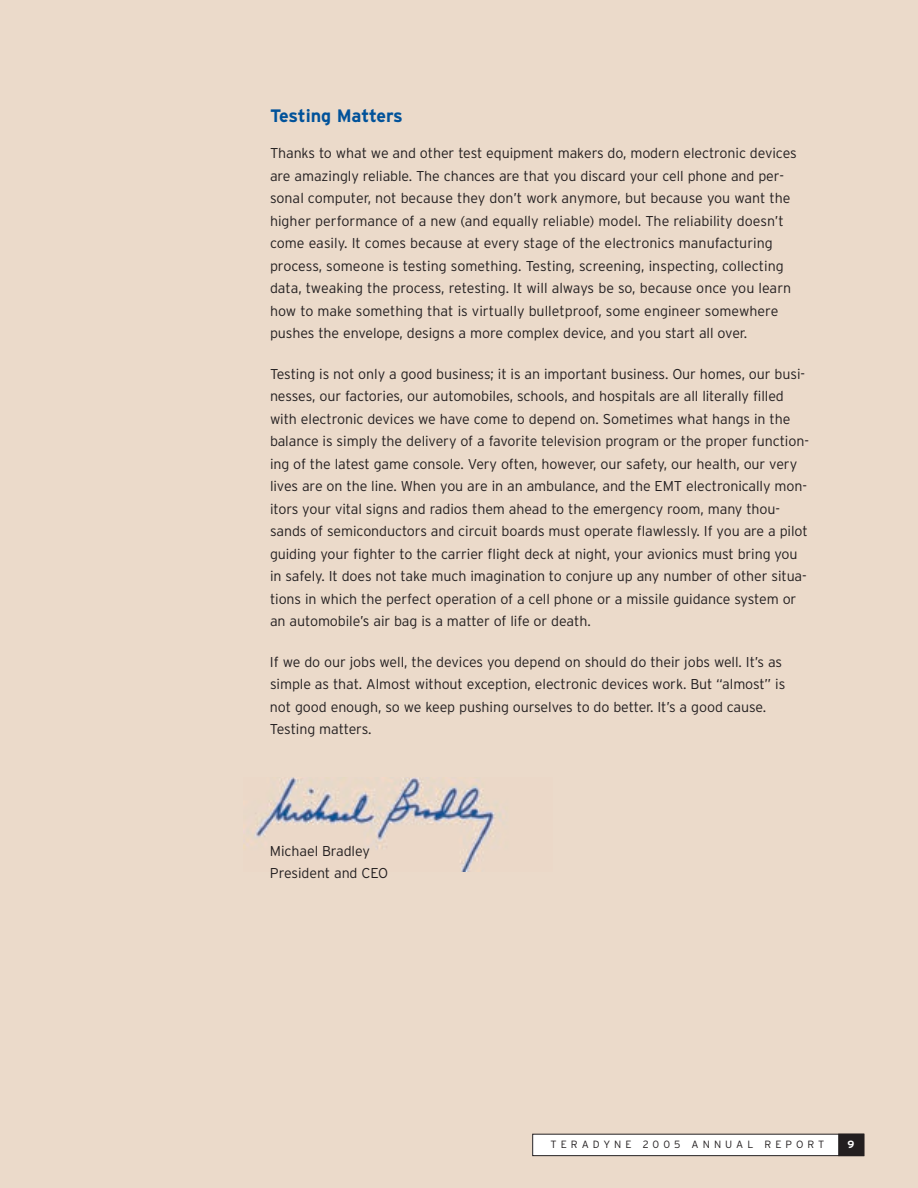
<style>
.page{position:relative;width:918px;height:1188px;background:#ebdaca}
.page>*{position:absolute;margin:0;border:0;box-sizing:border-box;transform-origin:0 0}
.t1{font:700 18px "Interstate";letter-spacing:-.01em;color:#01529a}
.t2{font:300 14.25px/22.5px "Interstate";letter-spacing:-.005em;color:#231f20}
.t3{font:300 10.5px "Interstate";letter-spacing:.385em;color:#231f20}
.t4{font:700 10.5px "Interstate";color:#fff}
</style>
<div class="page">
<div style="left:533px;top:1134px;width:331px;height:22px;background:#fff"></div>
<div style="left:532px;top:1134px;width:332px;height:22px;border:1px solid #231f20"></div>
<div style="left:839px;top:1134px;width:25px;height:21px;background:#231f20"></div>
<div style="left:838px;top:1134px;width:26px;height:22px;border:1px solid #231f20"></div>
<img style="left:244px;top:777px;width:257px;height:94px">
<p class="t1" style="left:270px;top:106px;width:134px">Testing Matters</p>
<p class="t2" style="left:270px;top:142px;width:528px">Thanks to what we and other test equipment makers do, modern electronic devices are amazingly reliable. The chances are that you discard your cell phone and per&shy;sonal computer, not because they don’t work anymore, but because you want the higher performance of a new (and equally reliable) model. The reliability doesn’t come easily. It comes because at every stage of the electronics manufacturing process, someone is testing something. Testing, screening, inspecting, collecting data, tweaking the process, retesting. It will always be so, because once you learn how to make something that is virtually bulletproof, some engineer somewhere pushes the envelope, designs a more complex device, and you start all over.</p>
<p class="t2" style="left:270px;top:363px;width:540px">Testing is not only a good business; it is an important business. Our homes, our busi&shy;nesses, our factories, our automobiles, schools, and hospitals are all literally filled with electronic devices we have come to depend on. Sometimes what hangs in the balance is simply the delivery of a favorite television program or the proper function&shy;ing of the latest game console. Very often, however, our safety, our health, our very lives are on the line. When you are in an ambulance, and the EMT electronically mon&shy;itors your vital signs and radios them ahead to the emergency room, many thou&shy;sands of semiconductors and circuit boards must operate flawlessly. If you are a pilot guiding your fighter to the carrier flight deck at night, your avionics must bring you in safely. It does not take much imagination to conjure up any number of other situa&shy;tions in which the perfect operation of a cell phone or a missile guidance system or an automobile’s air bag is a matter of life or death.</p>
<p class="t2" style="left:270px;top:651px;width:517px">If we do our jobs well, the devices you depend on should do their jobs well. It’s as simple as that. Almost without exception, electronic devices work. But “almost” is not good enough, so we keep pushing ourselves to do better. It’s a good cause.<br>Testing matters.</p>
<p class="t2" style="left:270px;top:840px;width:120px">Michael Bradley<br>President and CEO</p>
<p class="t3" style="left:551px;top:1139px;width:275px">TERADYNE 2005 ANNUAL REPORT</p>
<p class="t4" style="left:847px;top:1139px;width:8px">9</p>
</div>
